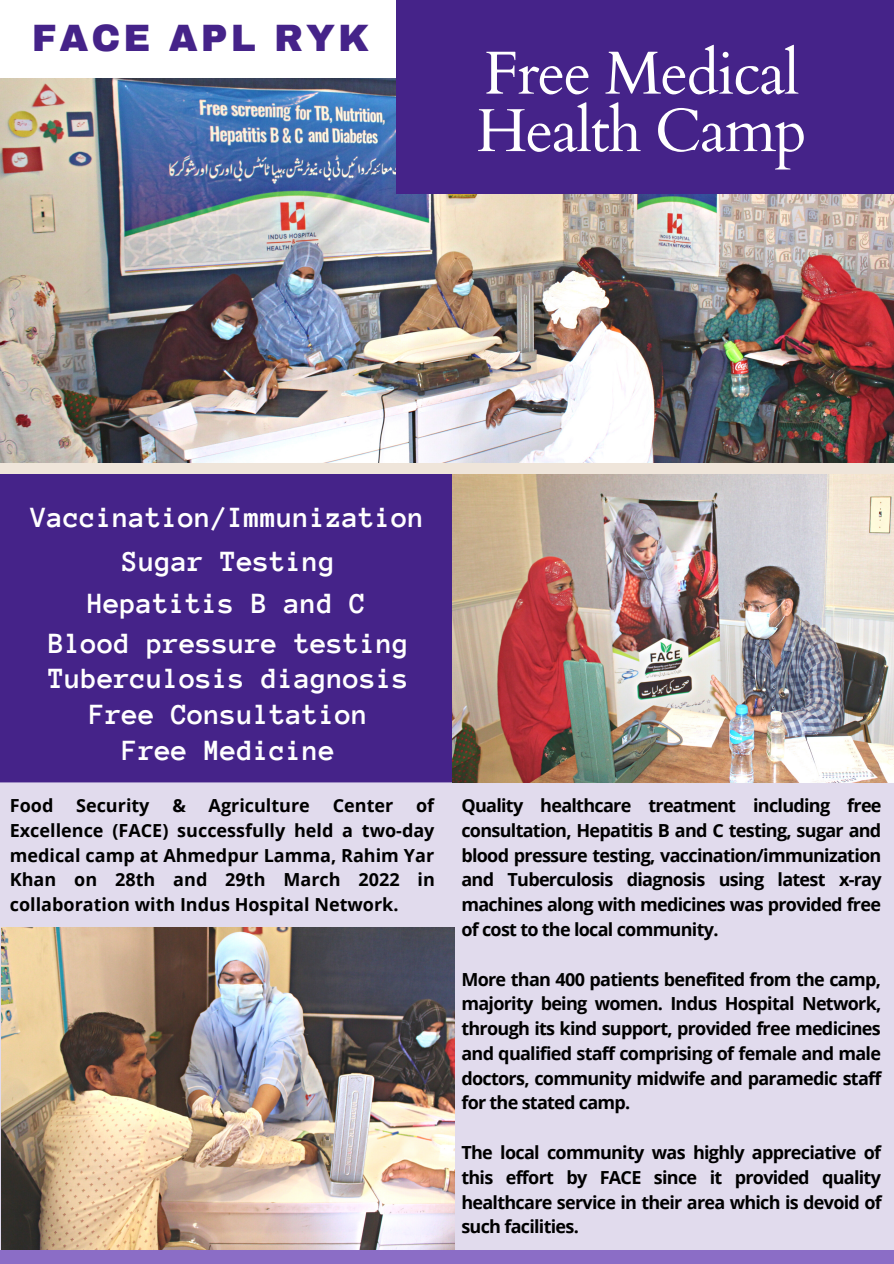
<style>
.page{position:relative;width:894px;height:1264px;background:#fff}
.page>*{position:absolute;margin:0;border:0;box-sizing:border-box;transform-origin:0 0}
.t1{font:60.75px/57.4px "Cardo";letter-spacing:-.025em;color:#fff}
.t2{font:900 37.35px "Archivo";letter-spacing:.08em;color:#452389}
.t3{font:700 30px "Anonymous Pro";color:#fff}
.t4{font:700 18px/24.8px "Open Sans";letter-spacing:-.04em;color:#000;text-align:justify}
.t5{font:700 18px "Open Sans";color:#000}
</style>
<div class="page">
<img style="left:0;top:79px;width:893px;height:384px">
<div style="left:0;top:468px;width:454px;height:314px;background:#452389"></div>
<div style="left:0;top:782px;width:893px;height:468px;background:#e1dbed"></div>
<img style="left:452px;top:473px;width:441px;height:309px">
<img style="left:1px;top:927px;width:453px;height:323px">
<div style="left:0;top:463px;width:893px;height:10px;background:#efe5da"></div>
<div style="left:0;top:1250px;width:893px;height:13px;background:#8b6dc6"></div>
<div style="left:396px;top:0;width:497px;height:193px;background:#452389"></div>
<p class="t2" style="left:32px;top:18px;width:339px">FACE APL RYK</p>
<p class="t1" style="left:476px;top:46px;width:332px">Free Medical<br>Health Camp</p>
<p class="t3" style="left:31px;top:502px;width:395px">Vaccination/Immunization</p>
<p class="t3" style="left:122px;top:547px;width:214px">Sugar Testing</p>
<p class="t3" style="left:87px;top:588px;width:280px">Hepatitis B and C</p>
<p class="t3" style="left:48px;top:628px;width:362px">Blood pressure testing</p>
<p class="t3" style="left:48px;top:663px;width:362px">Tuberculosis diagnosis</p>
<p class="t3" style="left:89px;top:699px;width:280px">Free Consultation</p>
<p class="t3" style="left:122px;top:735px;width:214px">Free Medicine</p>
<p class="t4" style="left:10px;top:792px;width:426px;text-indent:406px">of Excellence (FACE) successfully held a two-day medical camp at Ahmedpur Lamma, Rahim Yar Khan on 28th and 29th March 2022 in collaboration with Indus Hospital Network.</p>
<p class="t4" style="left:10px;top:792px;width:45px">Food</p>
<p class="t5" style="left:76px;top:792px;width:75px">Security</p>
<p class="t4" style="left:172px;top:792px;width:15px">&amp;</p>
<p class="t5" style="left:208px;top:792px;width:103px">Agriculture</p>
<p class="t4" style="left:332px;top:792px;width:62px">Center</p>
<p class="t4" style="left:461px;top:792px;width:421px">Quality healthcare treatment including free consultation, Hepatitis B and C testing, sugar and blood pressure testing, vaccination/immunization and Tuberculosis diagnosis using latest x-ray machines along with medicines was provided free of cost to the local community.</p>
<p class="t4" style="left:461px;top:966px;width:421px">More than 400 patients benefited from the camp, majority being women. Indus Hospital Network, through its kind support, provided free medicines and qualified staff comprising of female and male doctors, community midwife and paramedic staff for the stated camp.</p>
<p class="t4" style="left:461px;top:1139px;width:422px">The local community was highly appreciative of this effort by FACE since it provided quality healthcare service in their area which is devoid of such facilities.</p>
</div>
